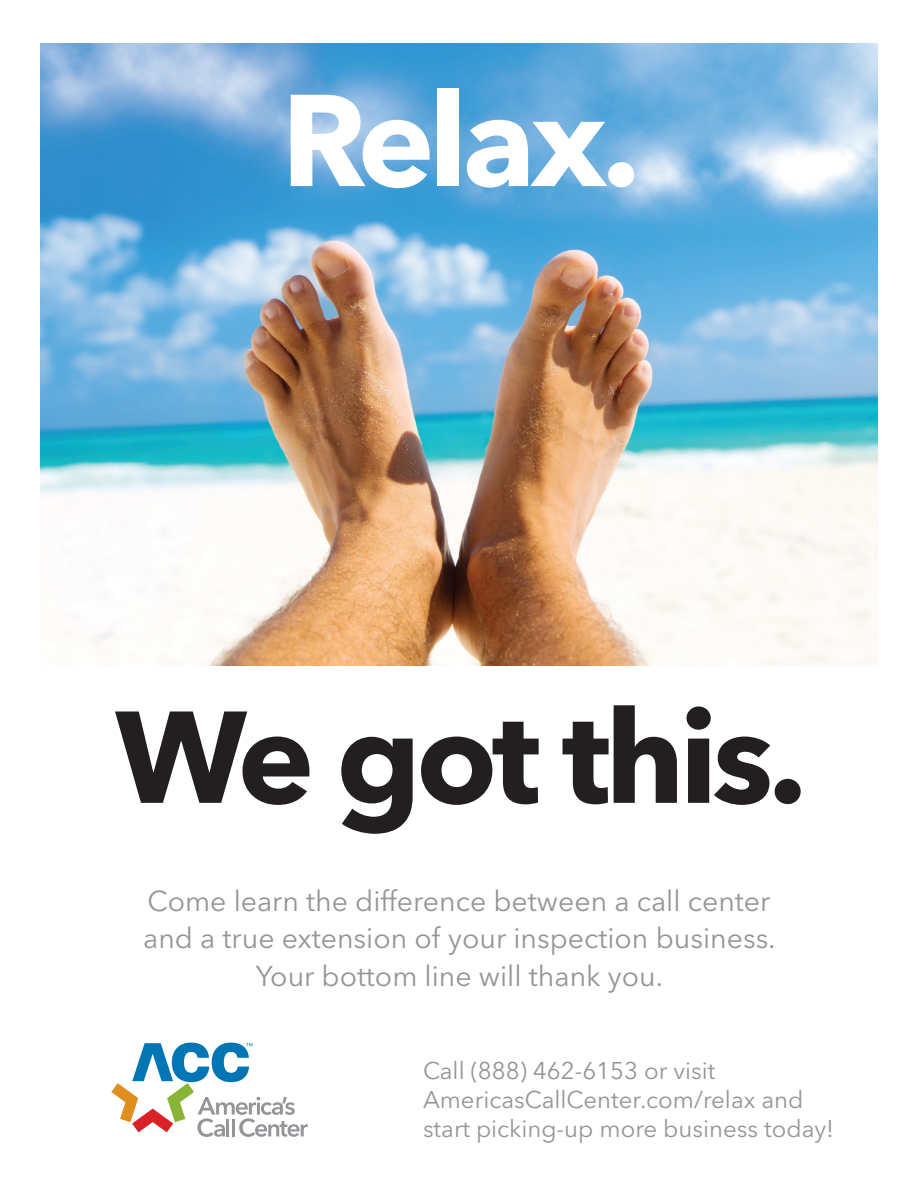
<style>
.page{position:relative;width:918px;height:1188px;background:#fff}
.page>*{position:absolute;margin:0;border:0;box-sizing:border-box;transform-origin:0 0}
.t1{font:700 129px "Avenir Next LT Pro";letter-spacing:-.04em;color:#231f20}
.t2{font:700 129px "Avenir Next LT Pro";letter-spacing:-.04em;color:#fff}
.t3{font:28.5px/37.2px "Avenir Next LT Pro";color:#939598;text-align:center}
.t4{font:24px/28.8px "Avenir Next LT Pro";color:#939598}
</style>
<div class="page">
<img style="left:41px;top:43px;width:836px;height:622px">
<svg style="left:111px;top:1043px;width:197px;height:94px"></svg>
<h1 class="t2" style="left:281px;top:62px;width:361px">Relax.</h1>
<h1 class="t1" style="left:115px;top:679px;width:693px">We got this.</h1>
<p class="t3" style="left:143px;top:883px;width:634px">Come learn the difference between a call center and a true extension of your inspection business.<br>Your bottom line will thank you.</p>
<p class="t4" style="left:423px;top:1057px;width:413px">Call (888) 462-6153 or visit<br>AmericasCallCenter.com/relax and start picking-up more business today!</p>
</div>
